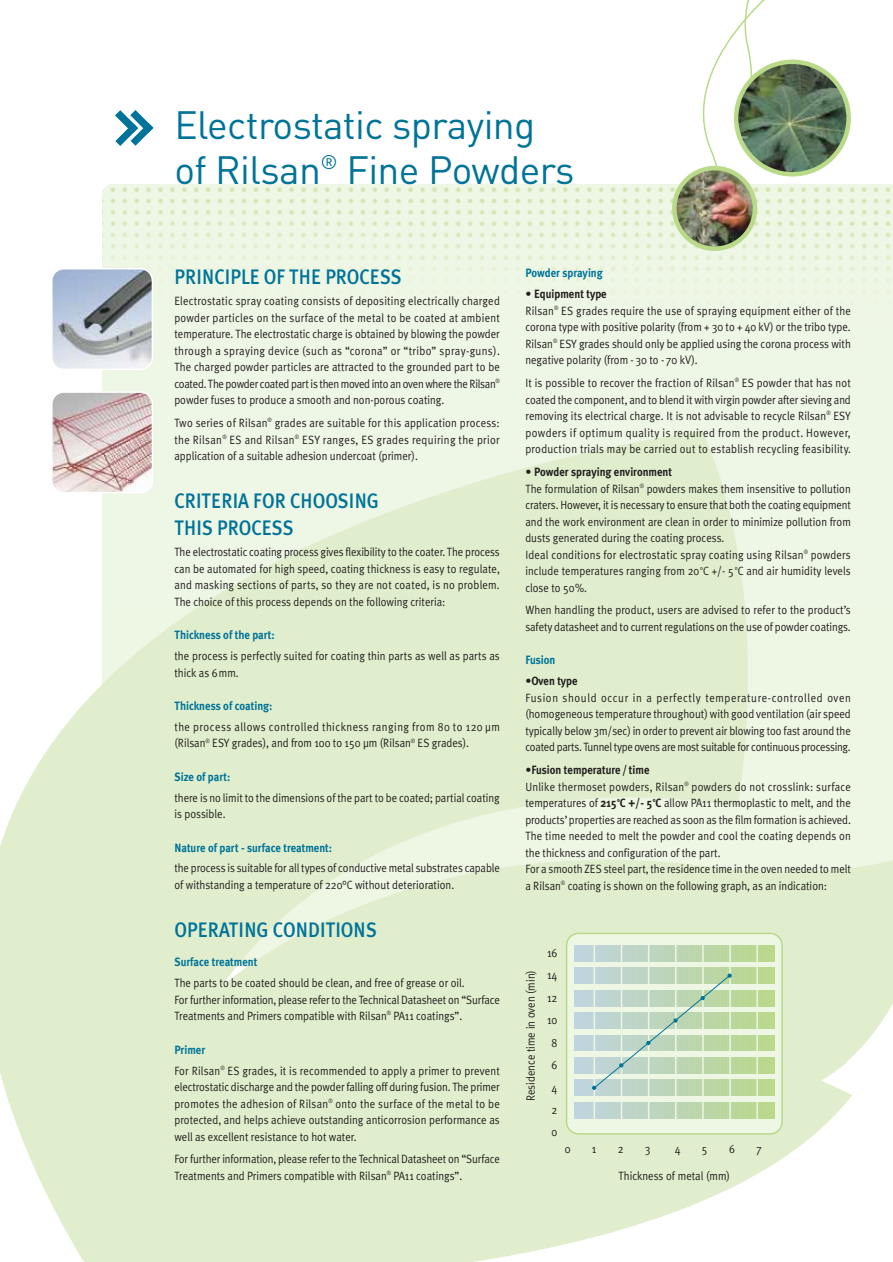
<style>
.page{position:relative;width:893px;height:1262px;background:#fff}
.page>*{position:absolute;margin:0;border:0;box-sizing:border-box;transform-origin:0 0}
.t1{font:39px/45px "DIN";letter-spacing:-.015em;color:#007398}
.t2{font:500 21px/27px "Meta Plus";color:#007398;scale:.9 1}
.t3{font:12px/16.5px "Meta Plus Normal";color:#231f1f;scale:.9 1}
.t4{font:700 12px "Meta Plus";color:#007398;scale:.9 1}
.t5{font:12px/16.5px "Meta Plus Normal";letter-spacing:.04em;color:#231f1f;scale:.9 1}
.t6{font:700 12px "Meta Plus";color:#231f1f}
.s1{font-family:"Meta Plus";font-weight:700}
</style>
<div class="page">
<img style="left:102px;top:184px;width:790px;height:163px">
<svg style="left:52px;top:268px;width:101px;height:102px"></svg>
<svg style="left:52px;top:391px;width:101px;height:102px"></svg>
<svg style="left:115px;top:110px;width:38px;height:36px"></svg>
<svg style="left:566px;top:932px;width:216px;height:202px"></svg>
<img style="left:672px;top:0;width:178px;height:251px">
<h1 class="t1" style="left:174px;top:107px;width:402px">Electrostatic spraying of Rilsan<sup>®</sup> Fine Powders</h1>
<h2 class="t2" style="left:174px;top:265px;width:254px">PRINCIPLE OF THE PROCESS</h2>
<p class="t3" style="left:174px;top:294px;width:363px;text-align:justify">Electrostatic spray coating consists of depositing electrically charged powder particles on the surface of the metal to be coated at ambient temperature. The electrostatic charge is obtained by blowing the powder through a spraying device (such as “corona” or “tribo” spray-guns).<br>The charged powder particles are attracted to the grounded part to be coated. The powder coated part is then moved into an oven where the Rilsan<sup>® </sup>powder fuses to produce a smooth and non-porous coating.</p>
<p class="t3" style="left:174px;top:416px;width:363px;text-align:justify">Two series of Rilsan<sup>®</sup> grades are suitable for this application process: the Rilsan<sup>®</sup> ES and Rilsan<sup>®</sup> ESY ranges, ES grades requiring the prior application of a suitable adhesion undercoat (primer).</p>
<h2 class="t2" style="left:174px;top:489px;width:229px">CRITERIA FOR CHOOSING<br>THIS PROCESS</h2>
<p class="t3" style="left:174px;top:545px;width:363px;text-align:justify">The electrostatic coating process gives flexibility to the coater. The process can be automated for high speed, coating thickness is easy to regulate, and masking sections of parts, so they are not coated, is no problem.<br>The choice of this process depends on the following criteria:</p>
<p class="t4" style="left:174px;top:630px;width:113px">Thickness of the part:</p>
<p class="t3" style="left:174px;top:648px;width:363px">the process is perfectly suited for coating thin parts as well as parts as thick as 6 mm.</p>
<p class="t4" style="left:174px;top:701px;width:110px">Thickness of coating:</p>
<p class="t5" style="left:174px;top:719px;width:363px">the process allows controlled thickness ranging from 80 to 120 µm (Rilsan<sup>®</sup> ESY grades), and from 100 to 150 µm (Rilsan<sup>®</sup> ES grades).</p>
<p class="t4" style="left:174px;top:771px;width:64px">Size of part:</p>
<p class="t3" style="left:174px;top:790px;width:363px">there is no limit to the dimensions of the part to be coated; partial coating is possible.</p>
<p class="t4" style="left:174px;top:842px;width:177px">Nature of part - surface treatment:</p>
<p class="t3" style="left:174px;top:861px;width:363px">the process is suitable for all types of conductive metal substrates capable of withstanding a temperature of 220°C without deterioration.</p>
<h2 class="t2" style="left:174px;top:917px;width:226px">OPERATING CONDITIONS</h2>
<p class="t4" style="left:174px;top:957px;width:94px">Surface treatment</p>
<p class="t3" style="left:174px;top:975px;width:363px">The parts to be coated should be clean, and free of grease or oil.<br>For further information, please refer to the Technical Datasheet on “Surface<br>Treatments and Primers compatible with Rilsan<sup>®</sup> PA11 coatings”.</p>
<p class="t4" style="left:174px;top:1044px;width:36px">Primer</p>
<p class="t3" style="left:174px;top:1063px;width:363px;text-align:justify">For Rilsan<sup>®</sup> ES grades, it is recommended to apply a primer to prevent electrostatic discharge and the powder falling off during fusion. The primer promotes the adhesion of Rilsan<sup>®</sup> onto the surface of the metal to be protected, and helps achieve outstanding anticorrosion performance as well as excellent resistance to hot water.</p>
<p class="t3" style="left:174px;top:1151px;width:363px">For further information, please refer to the Technical Datasheet on “Surface<br>Treatments and Primers compatible with Rilsan<sup>®</sup> PA11 coatings”.</p>
<p class="t4" style="left:525px;top:268px;width:87px">Powder spraying</p>
<p class="t6" style="left:525px;top:289px;width:83px">• Equipment type</p>
<p class="t3" style="left:525px;top:303px;width:363px;text-align:justify">Rilsan<sup>®</sup> ES grades require the use of spraying equipment either of the corona type with positive polarity (from + 30 to + 40 kV) or the tribo type.<br>Rilsan<sup>®</sup> ESY grades should only be applied using the corona process with negative polarity (from - 30 to - 70 kV).</p>
<p class="t3" style="left:525px;top:375px;width:363px;text-align:justify">It is possible to recover the fraction of Rilsan<sup>®</sup> ES powder that has not coated the component, and to blend it with virgin powder after sieving and removing its electrical charge. It is not advisable to recycle Rilsan<sup>®</sup> ESY powders if optimum quality is required from the product. However, production trials may be carried out to establish recycling feasibility.</p>
<p class="t6" style="left:525px;top:467px;width:148px">• Powder spraying environment</p>
<p class="t3" style="left:525px;top:481px;width:363px">The formulation of Rilsan<sup>®</sup> powders makes them insensitive to pollution craters. However, it is necessary to ensure that both the coating equipment and the work environment are clean in order to minimize pollution from dusts generated during the coating process.<br>Ideal conditions for electrostatic spray coating using Rilsan<sup>®</sup> powders include temperatures ranging from 20 <sup>o</sup>C +/- 5 <sup>o</sup>C and air humidity levels close to 50%.</p>
<p class="t3" style="left:525px;top:603px;width:363px">When handling the product, users are advised to refer to the product’s safety datasheet and to current regulations on the use of powder coatings.</p>
<p class="t4" style="left:525px;top:655px;width:35px">Fusion</p>
<p class="t6" style="left:525px;top:676px;width:54px">•Oven type</p>
<p class="t3" style="left:525px;top:690px;width:363px;text-align:justify">Fusion should occur in a perfectly temperature-controlled oven (homogeneous temperature throughout) with good ventilation (air speed typically below 3m/sec) in order to prevent air blowing too fast around the coated parts. Tunnel type ovens are most suitable for continuous processing.</p>
<p class="t6" style="left:525px;top:765px;width:126px">•Fusion temperature / time</p>
<p class="t3" style="left:525px;top:779px;width:363px">Unlike thermoset powders, Rilsan<sup>®</sup> powders do not crosslink: surface temperatures of <span class="s1">215</span> <sup>o</sup><span class="s1">C +/- 5</span> <sup>o</sup><span class="s1">C</span> allow PA11 thermoplastic to melt, and the products’ properties are reached as soon as the film formation is achieved.<br>The time needed to melt the powder and cool the coating depends on the thickness and configuration of the part.<br>For a smooth ZES steel part, the residence time in the oven needed to melt a Rilsan<sup>®</sup> coating is shown on the following graph, as an indication:</p>
<p class="t3" style="left:523px;top:1101px;width:147px;rotate:-90deg">Residence time in oven (min)</p>
<p class="t3" style="left:547px;top:942px;width:13px;line-height:22.5px;text-align:center">16<br>14<br>12<br>10<br>8<br>6<br>4<br>2<br>0</p>
<p class="t3" style="left:564px;top:1141px;width:8px">0</p>
<p class="t3" style="left:592px;top:1141px;width:6px">1</p>
<p class="t3" style="left:617px;top:1141px;width:8px">2</p>
<p class="t3" style="left:645px;top:1141px;width:8px">3</p>
<p class="t3" style="left:674px;top:1141px;width:8px">4</p>
<p class="t3" style="left:701px;top:1141px;width:8px">5</p>
<p class="t3" style="left:729px;top:1141px;width:8px">6</p>
<p class="t3" style="left:756px;top:1141px;width:8px">7</p>
<p class="t3" style="left:618px;top:1168px;width:125px">Thickness of metal (mm)</p>
</div>
